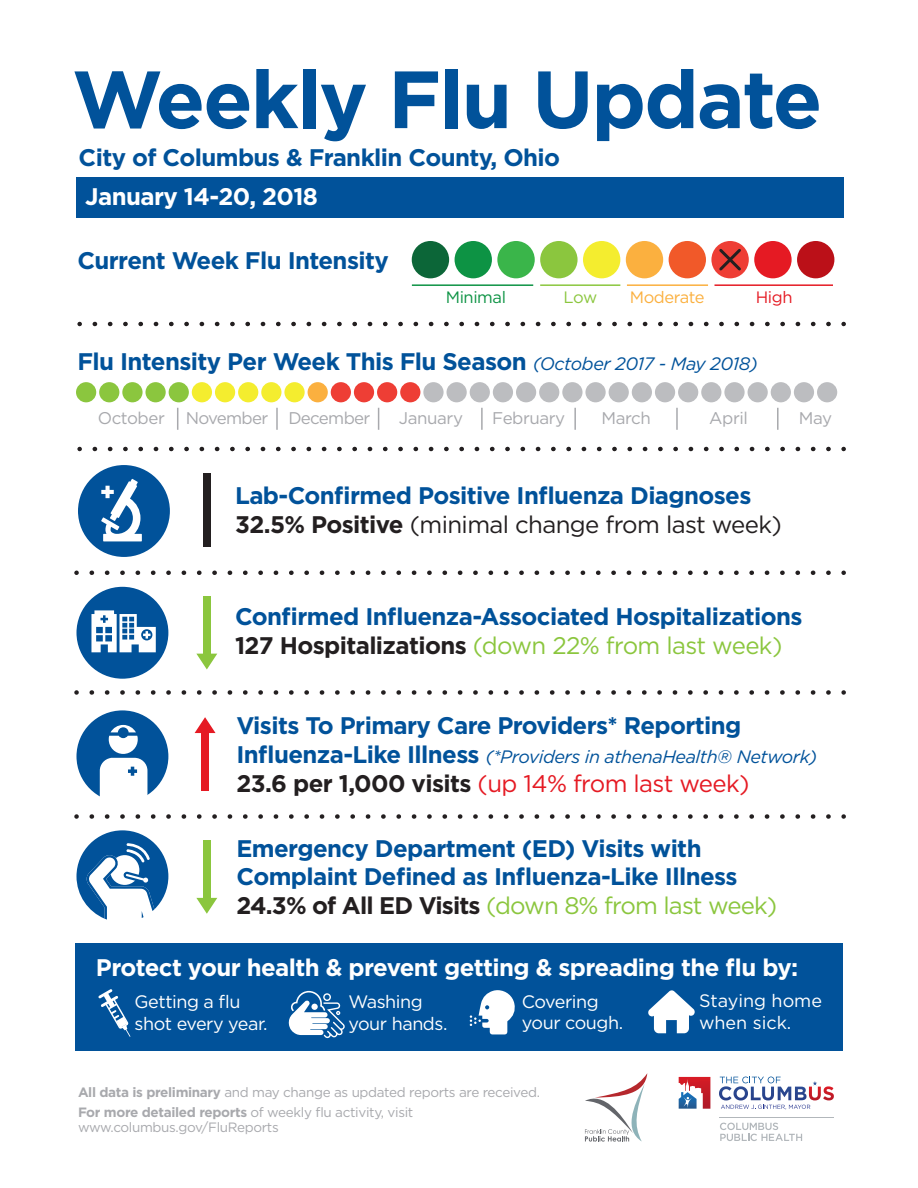
<style>
.page{position:relative;width:918px;height:1188px;background:#fff}
.page>*{position:absolute;margin:0;border:0;box-sizing:border-box;transform-origin:0 0}
.t1{font:700 81px "Gotham";letter-spacing:-.025em;color:#01529a}
.t2{font:700 24px/28.8px "Gotham";letter-spacing:-.025em;color:#01529a}
.t3{font:700 24px "Gotham";letter-spacing:-.025em;color:#fff}
.t4{font:24px "Gotham";letter-spacing:-.025em;color:#e51a23}
.t5{font:18px/21.6px "Gotham";letter-spacing:-.025em;color:#fff}
.t6{font:italic 18px "Gotham";letter-spacing:-.025em;color:#01529a}
.t7{font:18px/21.6px "Gotham";color:#fff}
.t8{font:16.95px "Gotham";letter-spacing:-.025em;color:#a8a9ad}
.t9{font:16.5px "Gotham";letter-spacing:-.025em;color:#fbb03f}
.t10{font:16.5px "Gotham";letter-spacing:-.025em;color:#0d9344}
.t11{font:16.5px "Gotham";color:#e51a23}
.t12{font:16.5px "Gotham";color:#8bc63e}
.t13{font:13.5px/19.5px "Gotham";letter-spacing:-.025em;color:#a8a9ad}
.s1{font-weight:400;font-style:italic;font-size:18px}
.s2{color:#231f20}
.s3{font-weight:400;color:#231f20}
.s4{font-weight:400;color:#8bc63e}
.s5{font-weight:700;font-style:normal;font-size:24px}
.s6{font-weight:700;color:#231f20}
.s7{font-weight:700}
</style>
<div class="page">
<div style="left:76px;top:177px;width:768px;height:41px;background:#01529a"></div>
<div style="left:78px;top:465px;width:92px;height:92px;background:#01529a;border-radius:50%"></div>
<div style="left:76px;top:587px;width:92px;height:92px;background:#01529a;border-radius:50%"></div>
<div style="left:76px;top:710px;width:92px;height:92px;background:#01529a;border-radius:50%"></div>
<svg style="left:92px;top:571px;width:739px;height:4px"></svg>
<svg style="left:92px;top:690px;width:739px;height:5px"></svg>
<div style="left:76px;top:382px;width:20px;height:20px;background:#8bc63e;border-radius:50%"></div>
<div style="left:99px;top:382px;width:20px;height:20px;background:#8bc63e;border-radius:50%"></div>
<div style="left:122px;top:382px;width:21px;height:20px;background:#8bc63e;border-radius:50%"></div>
<div style="left:145px;top:382px;width:21px;height:20px;background:#8bc63e;border-radius:50%"></div>
<div style="left:169px;top:382px;width:20px;height:20px;background:#8bc63e;border-radius:50%"></div>
<div style="left:192px;top:382px;width:20px;height:20px;background:#f4ed2f;border-radius:50%"></div>
<div style="left:215px;top:382px;width:20px;height:20px;background:#f4ed2f;border-radius:50%"></div>
<div style="left:238px;top:382px;width:20px;height:20px;background:#f4ed2f;border-radius:50%"></div>
<div style="left:261px;top:382px;width:20px;height:20px;background:#f4ed2f;border-radius:50%"></div>
<div style="left:284px;top:382px;width:21px;height:20px;background:#f4ed2f;border-radius:50%"></div>
<div style="left:308px;top:382px;width:20px;height:20px;background:#fbb03f;border-radius:50%"></div>
<div style="left:331px;top:382px;width:20px;height:20px;background:#ee3e35;border-radius:50%"></div>
<div style="left:354px;top:382px;width:20px;height:20px;background:#ee3e35;border-radius:50%"></div>
<div style="left:377px;top:382px;width:20px;height:20px;background:#ee3e35;border-radius:50%"></div>
<div style="left:400px;top:382px;width:20px;height:20px;background:#ee3e35;border-radius:50%"></div>
<div style="left:423px;top:382px;width:21px;height:20px;background:#bcbdc0;border-radius:50%"></div>
<div style="left:447px;top:382px;width:20px;height:20px;background:#bcbdc0;border-radius:50%"></div>
<div style="left:470px;top:382px;width:20px;height:20px;background:#bcbdc0;border-radius:50%"></div>
<div style="left:493px;top:382px;width:20px;height:20px;background:#bcbdc0;border-radius:50%"></div>
<div style="left:516px;top:382px;width:20px;height:20px;background:#bcbdc0;border-radius:50%"></div>
<div style="left:539px;top:382px;width:20px;height:20px;background:#bcbdc0;border-radius:50%"></div>
<div style="left:562px;top:382px;width:21px;height:20px;background:#bcbdc0;border-radius:50%"></div>
<div style="left:585px;top:382px;width:21px;height:20px;background:#bcbdc0;border-radius:50%"></div>
<div style="left:609px;top:382px;width:20px;height:20px;background:#bcbdc0;border-radius:50%"></div>
<div style="left:632px;top:382px;width:20px;height:20px;background:#bcbdc0;border-radius:50%"></div>
<div style="left:655px;top:382px;width:20px;height:20px;background:#bcbdc0;border-radius:50%"></div>
<div style="left:678px;top:382px;width:20px;height:20px;background:#bcbdc0;border-radius:50%"></div>
<div style="left:701px;top:382px;width:20px;height:20px;background:#bcbdc0;border-radius:50%"></div>
<div style="left:724px;top:382px;width:21px;height:20px;background:#bcbdc0;border-radius:50%"></div>
<div style="left:748px;top:382px;width:20px;height:20px;background:#bcbdc0;border-radius:50%"></div>
<div style="left:771px;top:382px;width:20px;height:20px;background:#bcbdc0;border-radius:50%"></div>
<div style="left:794px;top:382px;width:20px;height:20px;background:#bcbdc0;border-radius:50%"></div>
<div style="left:817px;top:382px;width:20px;height:20px;background:#bcbdc0;border-radius:50%"></div>
<svg style="left:378px;top:408px;width:1px;height:22px"></svg>
<hr style="left:481px;top:408px;width:2px;height:22px;background:#a8a9ad">
<hr style="left:574px;top:408px;width:2px;height:22px;background:#a8a9ad">
<hr style="left:676px;top:408px;width:2px;height:22px;background:#a8a9ad">
<hr style="left:777px;top:408px;width:2px;height:22px;background:#a8a9ad">
<svg style="left:177px;top:408px;width:1px;height:22px"></svg>
<hr style="left:276px;top:408px;width:2px;height:22px;background:#a8a9ad">
<div style="left:412px;top:241px;width:37px;height:37px;background:#0c6638;border-radius:50%"></div>
<div style="left:455px;top:241px;width:37px;height:37px;background:#0d9344;border-radius:50%"></div>
<div style="left:497px;top:241px;width:38px;height:37px;background:#3ab54a;border-radius:50%"></div>
<div style="left:540px;top:241px;width:38px;height:37px;background:#8bc63e;border-radius:50%"></div>
<div style="left:583px;top:241px;width:37px;height:37px;background:#f4ed2f;border-radius:50%"></div>
<div style="left:626px;top:241px;width:37px;height:37px;background:#fbb03f;border-radius:50%"></div>
<div style="left:669px;top:241px;width:37px;height:37px;background:#f15929;border-radius:50%"></div>
<div style="left:711px;top:241px;width:38px;height:37px;background:#ee3e35;border-radius:50%"></div>
<div style="left:754px;top:241px;width:38px;height:37px;background:#e51a23;border-radius:50%"></div>
<div style="left:797px;top:241px;width:37px;height:37px;background:#bb1018;border-radius:50%"></div>
<svg style="left:717px;top:246px;width:27px;height:27px"></svg>
<hr style="left:412px;top:284px;width:121px;height:2px;background:#0d9344">
<hr style="left:540px;top:284px;width:80px;height:2px;background:#8bc63e">
<hr style="left:627px;top:284px;width:81px;height:2px;background:#fbb03f">
<hr style="left:714px;top:284px;width:119px;height:2px;background:#e51a23">
<svg style="left:95px;top:322px;width:736px;height:4px"></svg>
<svg style="left:95px;top:447px;width:736px;height:4px"></svg>
<svg style="left:101px;top:479px;width:41px;height:62px"></svg>
<svg style="left:91px;top:610px;width:65px;height:42px"></svg>
<svg style="left:76px;top:830px;width:92px;height:90px"></svg>
<div style="left:75px;top:944px;width:768px;height:107px;background:#01529a"></div>
<svg style="left:98px;top:989px;width:32px;height:48px"></svg>
<svg style="left:288px;top:991px;width:57px;height:48px"></svg>
<svg style="left:470px;top:990px;width:45px;height:44px"></svg>
<svg style="left:648px;top:990px;width:47px;height:43px"></svg>
<svg style="left:585px;top:1073px;width:62px;height:69px"></svg>
<svg style="left:196px;top:654px;width:21px;height:15px"></svg>
<div style="left:203px;top:596px;width:7px;height:60px;background:#8bc63e"></div>
<hr style="left:720px;top:1117px;width:114px;height:1px;background:#b2b7bb">
<svg style="left:679px;top:1077px;width:31px;height:32px"></svg>
<svg style="left:720px;top:1123px;width:82px;height:18px"></svg>
<svg style="left:719px;top:1077px;width:115px;height:33px"></svg>
<svg style="left:92px;top:717px;width:739px;height:102px"></svg>
<div style="left:202px;top:730px;width:7px;height:61px;background:#e51a23"></div>
<div style="left:203px;top:473px;width:7px;height:74px;background:#231f20"></div>
<svg style="left:196px;top:898px;width:21px;height:16px"></svg>
<div style="left:203px;top:840px;width:7px;height:61px;background:#8bc63e"></div>
<h1 class="t1" style="left:72px;top:46px;width:752px">Weekly Flu Update</h1>
<p class="t2" style="left:79px;top:143px;width:483px">City of Columbus &amp; Franklin County, Ohio</p>
<p class="t3" style="left:85px;top:180px;width:234px">January 14-20, 2018</p>
<p class="t2" style="left:77px;top:246px;width:313px">Current Week Flu Intensity</p>
<p class="t10" style="left:446px;top:287px;width:62px">Minimal</p>
<p class="t12" style="left:564px;top:287px;width:35px">Low</p>
<p class="t9" style="left:630px;top:287px;width:76px">Moderate</p>
<p class="t11" style="left:756px;top:287px;width:38px">High</p>
<p class="t2" style="left:77px;top:347px;width:682px">Flu Intensity Per Week This Flu Season <span class="s1">(October 2017 - May 2018)</span></p>
<p class="t8" style="left:98px;top:407px;width:274px">October November December</p>
<p class="t8" style="left:399px;top:407px;width:66px">January</p>
<p class="t8" style="left:492px;top:407px;width:75px">February</p>
<p class="t8" style="left:602px;top:407px;width:51px">March</p>
<p class="t8" style="left:709px;top:407px;width:40px">April</p>
<p class="t8" style="left:799px;top:407px;width:35px">May</p>
<p class="t2" style="left:235px;top:481px;width:548px">Lab-Confirmed Positive Influenza Diagnoses<br><span class="s2">32.5% Positive</span> <span class="s3">(minimal change from last week)</span></p>
<p class="t2" style="left:235px;top:602px;width:569px">Confirmed Influenza-Associated Hospitalizations<br><span class="s2">127 Hospitalizations</span> <span class="s4">(down 22% from last week)</span></p>
<p class="t2" style="left:236px;top:711px;width:507px">Visits To Primary Care Providers* Reporting</p>
<p class="t6" style="left:236px;top:745px;width:582px"><span class="s5">Influenza-Like Illness</span> (*Providers in athenaHealth® Network)</p>
<p class="t4" style="left:236px;top:768px;width:515px"><span class="s6">23.6 per 1,000 visits</span> (up 14% from last week)</p>
<p class="t2" style="left:237px;top:834px;width:542px">Emergency Department (ED) Visits with<br>Complaint Defined as Influenza-Like Illness<br><span class="s2">24.3% of All ED Visits</span> <span class="s4">(down 8% from last week)</span></p>
<p class="t3" style="left:96px;top:952px;width:704px">Protect your health &amp; prevent getting &amp; spreading the flu by:</p>
<p class="t5" style="left:135px;top:990px;width:135px">Getting a flu shot every year.</p>
<p class="t5" style="left:348px;top:990px;width:100px">Washing your hands.</p>
<p class="t5" style="left:522px;top:990px;width:103px">Covering your cough.</p>
<p class="t7" style="left:699px;top:990px;width:125px">Staying home when sick.</p>
<p class="t13" style="left:78px;top:1083px;width:464px"><span class="s7">All data is preliminary</span> and may change as updated reports are received.<br><span class="s7">For more detailed reports</span> of weekly flu activity, visit</p>
<p class="t13" style="left:78px;top:1117px;width:202px">www.columbus.gov/FluReports</p>
</div>
